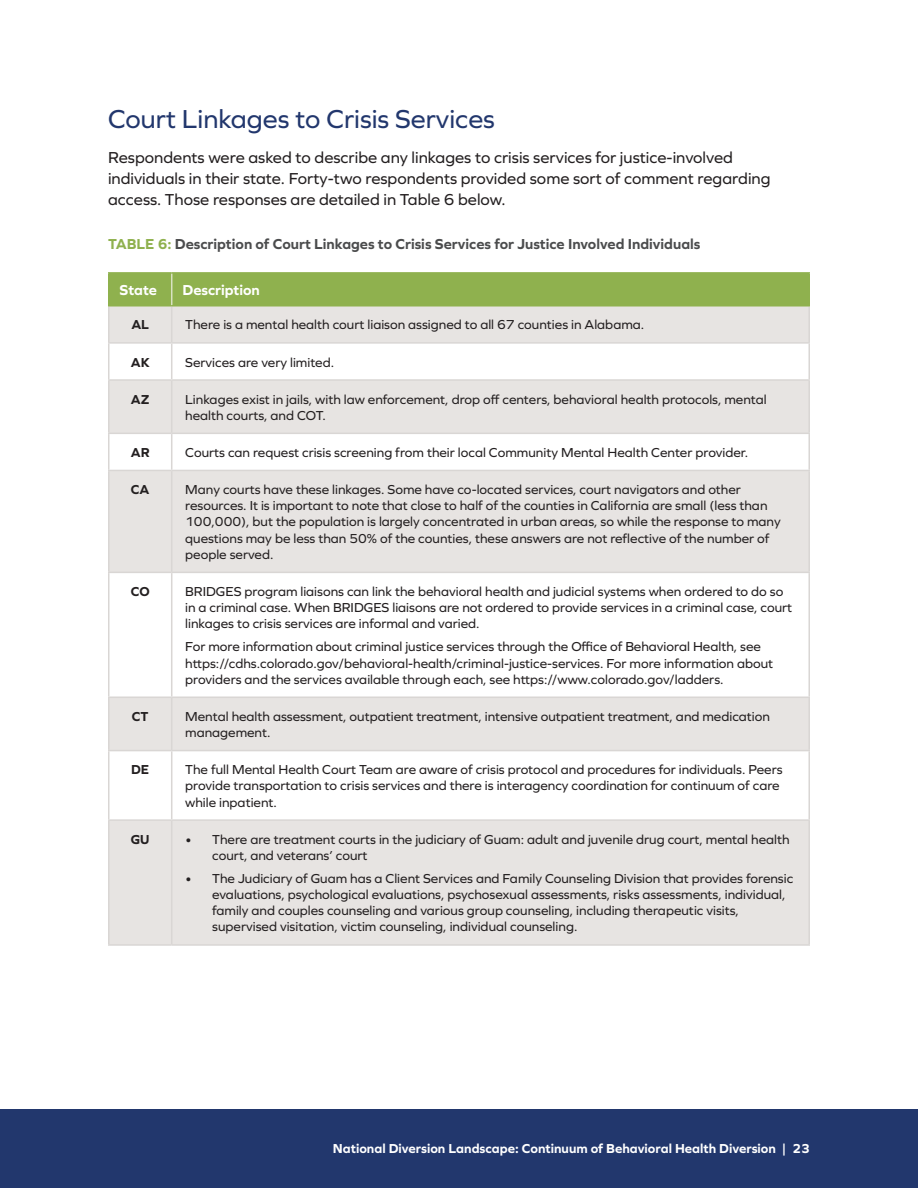
<style>
.page{position:relative;width:918px;height:1188px;background:#fff}
.page>*{position:absolute;margin:0;border:0;box-sizing:border-box;transform-origin:0 0}
.NEW_Header_smaller{font:27px "Graphie";color:#22376d}
.NEW_Body_Copy{font:16.5px/21px "Graphie";color:#231f20}
.t1{font:700 15px "Graphie";color:#4b4c4d}
.t2{font:700 15px "Graphie";color:#fff}
.t3{font:13.5px/16.2px "Graphie";color:#231f20}
.t4{font:700 13.5px "Graphie";color:#fff}
.t5{font:700 13.5px "Graphie";color:#231f20}
.s1{color:#8fb14e}
</style>
<div class="page">
<div style="left:0;top:1110px;width:918px;height:78px;background:#22376d"></div>
<div style="left:110px;top:274px;width:698px;height:31px;background:#8fb14e"></div>
<svg style="left:110px;top:307px;width:698px;height:637px;fill:#e7e4e2"></svg>
<hr style="left:108px;top:307px;width:2px;height:35px;background:#d9d6d4">
<hr style="left:171px;top:307px;width:1px;height:35px;background:#d9d6d4">
<hr style="left:808px;top:307px;width:2px;height:35px;background:#d9d6d4">
<hr style="left:108px;top:342px;width:64px;height:2px;background:#d9d6d4">
<hr style="left:108px;top:344px;width:2px;height:35px;background:#d9d6d4">
<hr style="left:172px;top:342px;width:638px;height:2px;background:#d9d6d4">
<hr style="left:171px;top:344px;width:1px;height:35px;background:#d9d6d4">
<hr style="left:808px;top:344px;width:2px;height:35px;background:#d9d6d4">
<hr style="left:108px;top:379px;width:64px;height:2px;background:#d9d6d4">
<hr style="left:108px;top:381px;width:2px;height:52px;background:#d9d6d4">
<hr style="left:172px;top:379px;width:638px;height:2px;background:#d9d6d4">
<hr style="left:171px;top:381px;width:1px;height:52px;background:#d9d6d4">
<hr style="left:808px;top:381px;width:2px;height:52px;background:#d9d6d4">
<hr style="left:108px;top:433px;width:64px;height:1px;background:#d9d6d4">
<hr style="left:108px;top:434px;width:2px;height:36px;background:#d9d6d4">
<hr style="left:172px;top:433px;width:638px;height:1px;background:#d9d6d4">
<hr style="left:171px;top:434px;width:1px;height:36px;background:#d9d6d4">
<hr style="left:808px;top:434px;width:2px;height:36px;background:#d9d6d4">
<hr style="left:108px;top:470px;width:64px;height:1px;background:#d9d6d4">
<hr style="left:108px;top:471px;width:2px;height:101px;background:#d9d6d4">
<hr style="left:172px;top:470px;width:638px;height:1px;background:#d9d6d4">
<hr style="left:171px;top:471px;width:1px;height:101px;background:#d9d6d4">
<hr style="left:808px;top:471px;width:2px;height:101px;background:#d9d6d4">
<hr style="left:108px;top:572px;width:64px;height:1px;background:#d9d6d4">
<hr style="left:108px;top:573px;width:2px;height:124px;background:#d9d6d4">
<hr style="left:172px;top:572px;width:638px;height:1px;background:#d9d6d4">
<hr style="left:171px;top:573px;width:1px;height:124px;background:#d9d6d4">
<hr style="left:808px;top:573px;width:2px;height:124px;background:#d9d6d4">
<hr style="left:108px;top:697px;width:64px;height:1px;background:#d9d6d4">
<hr style="left:108px;top:698px;width:2px;height:52px;background:#d9d6d4">
<hr style="left:172px;top:697px;width:638px;height:1px;background:#d9d6d4">
<hr style="left:171px;top:698px;width:1px;height:52px;background:#d9d6d4">
<hr style="left:808px;top:698px;width:2px;height:52px;background:#d9d6d4">
<hr style="left:108px;top:750px;width:64px;height:1px;background:#d9d6d4">
<hr style="left:108px;top:751px;width:2px;height:68px;background:#d9d6d4">
<hr style="left:172px;top:750px;width:638px;height:1px;background:#d9d6d4">
<hr style="left:171px;top:751px;width:1px;height:68px;background:#d9d6d4">
<hr style="left:808px;top:751px;width:2px;height:68px;background:#d9d6d4">
<hr style="left:108px;top:819px;width:64px;height:2px;background:#d9d6d4">
<hr style="left:108px;top:821px;width:2px;height:123px;background:#d9d6d4">
<hr style="left:172px;top:819px;width:638px;height:2px;background:#d9d6d4">
<hr style="left:171px;top:821px;width:1px;height:123px;background:#d9d6d4">
<hr style="left:808px;top:821px;width:2px;height:123px;background:#d9d6d4">
<hr style="left:108px;top:944px;width:64px;height:2px;background:#d9d6d4">
<hr style="left:172px;top:944px;width:638px;height:2px;background:#d9d6d4">
<hr style="left:108px;top:272px;width:64px;height:2px;background:#8fb14e">
<hr style="left:108px;top:274px;width:2px;height:31px;background:#8fb14e">
<hr style="left:172px;top:272px;width:638px;height:2px;background:#8fb14e">
<hr style="left:808px;top:274px;width:2px;height:31px;background:#8fb14e">
<hr style="left:108px;top:305px;width:64px;height:2px;background:#8fb14e">
<hr style="left:172px;top:305px;width:638px;height:2px;background:#8fb14e">
<hr style="left:171px;top:274px;width:1px;height:31px;background:#d9e2c3">
<p class="NEW_Header_smaller" style="left:108px;top:103px;width:388px">Court Linkages to Crisis Services</p>
<p class="NEW_Body_Copy" style="left:108px;top:146px;width:664px">Respondents were asked to describe any linkages to crisis services for justice-involved individuals in their state. Forty-two respondents provided some sort of comment regarding access. Those responses are detailed in Table 6 below.</p>
<p class="t1" style="left:108px;top:235px;width:594px"><span class="s1">TABLE 6:</span> Description of Court Linkages to Crisis Services for Justice Involved Individuals</p>
<p class="t2" style="left:120px;top:281px;width:39px">State</p>
<p class="t2" style="left:183px;top:281px;width:79px">Description</p>
<p class="t5" style="left:131px;top:317px;width:19px">AL</p>
<p class="t3" style="left:185px;top:316px;width:461px">There is a mental health court liaison assigned to all 67 counties in Alabama.</p>
<p class="t5" style="left:131px;top:354px;width:21px">AK</p>
<p class="t3" style="left:185px;top:354px;width:150px">Services are very limited.</p>
<p class="t5" style="left:131px;top:391px;width:20px">AZ</p>
<p class="t3" style="left:185px;top:391px;width:583px">Linkages exist in jails, with law enforcement, drop off centers, behavioral health protocols, mental health courts, and COT.</p>
<p class="t5" style="left:131px;top:444px;width:20px">AR</p>
<p class="t3" style="left:185px;top:444px;width:565px">Courts can request crisis screening from their local Community Mental Health Center provider.</p>
<p class="t5" style="left:131px;top:482px;width:20px">CA</p>
<p class="t3" style="left:185px;top:481px;width:597px">Many courts have these linkages. Some have co-located services, court navigators and other resources. It is important to note that close to half of the counties in California are small (less than 100,000), but the population is largely concentrated in urban areas, so while the response to many questions may be less than 50% of the counties, these answers are not reflective of the number of people served.</p>
<p class="t5" style="left:131px;top:584px;width:20px">CO</p>
<p class="t3" style="left:185px;top:583px;width:609px">BRIDGES program liaisons can link the behavioral health and judicial systems when ordered to do so in a criminal case. When BRIDGES liaisons are not ordered to provide services in a criminal case, court linkages to crisis services are informal and varied.</p>
<p class="t3" style="left:185px;top:638px;width:590px">For more information about criminal justice services through the Office of Behavioral Health, see https://cdhs.colorado.gov/behavioral-health/criminal-justice-services. For more information about providers and the services available through each, see https://www.colorado.gov/ladders.</p>
<p class="t5" style="left:132px;top:708px;width:18px">CT</p>
<p class="t3" style="left:185px;top:708px;width:586px">Mental health assessment, outpatient treatment, intensive outpatient treatment, and medication management.</p>
<p class="t5" style="left:131px;top:762px;width:20px">DE</p>
<p class="t3" style="left:185px;top:761px;width:599px">The full Mental Health Court Team are aware of crisis protocol and procedures for individuals. Peers provide transportation to crisis services and there is interagency coordination for continuum of care while inpatient.</p>
<p class="t5" style="left:131px;top:831px;width:20px">GU</p>
<p class="t3" style="left:212px;top:831px;width:579px;text-indent:-27px">• There are treatment courts in the judiciary of Guam: adult and juvenile drug court, mental health court, and veterans’ court</p>
<p class="t3" style="left:212px;top:870px;width:583px;text-indent:-27px">• The Judiciary of Guam has a Client Services and Family Counseling Division that provides forensic evaluations, psychological evaluations, psychosexual assessments, risks assessments, individual, family and couples counseling and various group counseling, including therapeutic visits, supervised visitation, victim counseling, individual counseling.</p>
<p class="t4" style="left:333px;top:1140px;width:479px">National Diversion Landscape: Continuum of Behavioral Health Diversion | 23</p>
</div>
